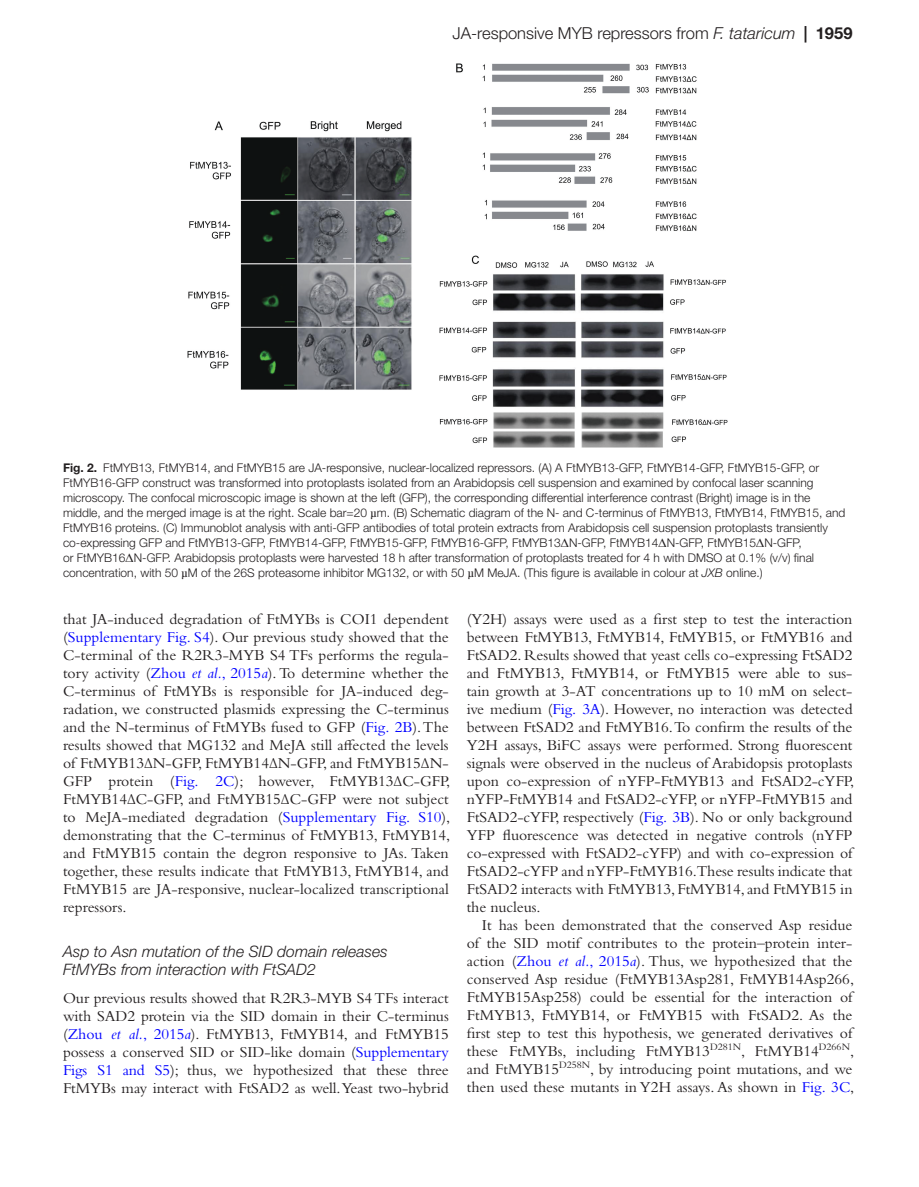
<style>
.page{position:relative;width:919px;height:1187px;background:#fff}
.page>*{position:absolute;margin:0;border:0;box-sizing:border-box;transform-origin:0 0}
.t1{font:300 16.5px "Helvetica Neue LT Std";color:#231f20}
.t2{font:15.75px/18px "Bembo Std";letter-spacing:-.005em;color:#231f20;text-align:justify}
.t3{font:italic 300 15.75px/18px "Helvetica Neue LT Std";color:#231f20}
.t4{font:300 12px/15px "Helvetica Neue LT Std";color:#231f20}
.s1{font-style:italic}
.s2{font-weight:700}
.s3{font-family:"Gandhari Unicode";font-weight:400}
.s4{color:#00f}
.s5{font-style:italic;color:#00f}
</style>
<div class="page">
<img style="left:188px;top:63px;width:540px;height:385px">
<p class="t1" style="left:452px;top:23px;width:401px">JA-responsive MYB repressors from <span class="s1">F. tataricum</span> <span class="s2">| 1959</span></p>
<p class="t4" style="left:63px;top:460px;width:783px"><span class="s2">Fig. 2.</span> FtMYB13, FtMYB14, and FtMYB15 are JA-responsive, nuclear-localized repressors. (A) A FtMYB13-GFP, FtMYB14-GFP, FtMYB15-GFP, or FtMYB16-GFP construct was transformed into protoplasts isolated from an Arabidopsis cell suspension and examined by confocal laser scanning microscopy. The confocal microscopic image is shown at the left (GFP), the corresponding differential interference contrast (Bright) image is in the middle, and the merged image is at the right. Scale bar=20 <span class="s3">µ</span>m. (B) Schematic diagram of the N- and C-terminus of FtMYB13, FtMYB14, FtMYB15, and FtMYB16 proteins. (C) Immunoblot analysis with anti-GFP antibodies of total protein extracts from Arabidopsis cell suspension protoplasts transiently co-expressing GFP and FtMYB13-GFP, FtMYB14-GFP, FtMYB15-GFP, FtMYB16-GFP, FtMYB13<span class="s3">Δ</span>N-GFP, FtMYB14<span class="s3">Δ</span>N-GFP, FtMYB15<span class="s3">Δ</span>N-GFP,<br>or FtMYB16<span class="s3">Δ</span>N-GFP. Arabidopsis protoplasts were harvested 18 h after transformation of protoplasts treated for 4 h with DMSO at 0.1% (v/v) final concentration, with 50 <span class="s3">µ</span>M of the 26S proteasome inhibitor MG132, or with 50 <span class="s3">µ</span>M MeJA. (This figure is available in colour at <span class="s1">JXB</span> online.)</p>
<p class="t2" style="left:63px;top:609px;width:389px">that JA-induced degradation of FtMYBs is COI1 dependent (<span class="s4">Supplementary Fig. S4</span>). Our previous study showed that the C-terminal of the R2R3-MYB S4 TFs performs the regula&shy;tory activity (<span class="s4">Zhou</span> <span class="s5">et al.</span><span class="s4">, 2015</span><span class="s5">a</span>). To determine whether the C-terminus of FtMYBs is responsible for JA-induced deg&shy;radation, we constructed plasmids expressing the C-terminus and the N-terminus of FtMYBs fused to GFP (<span class="s4">Fig. 2B</span>). The results showed that MG132 and MeJA still affected the levels of FtMYB13ΔN-GFP, FtMYB14ΔN-GFP, and FtMYB15ΔN-GFP protein (<span class="s4">Fig. 2C</span>); however, FtMYB13ΔC-GFP, FtMYB14ΔC-GFP, and FtMYB15ΔC-GFP were not subject to MeJA-mediated degradation (<span class="s4">Supplementary Fig. S10</span>), demonstrating that the C-terminus of FtMYB13, FtMYB14, and FtMYB15 contain the degron responsive to JAs. Taken together, these results indicate that FtMYB13, FtMYB14, and FtMYB15 are JA-responsive, nuclear-localized transcriptional repressors.</p>
<p class="t3" style="left:63px;top:941px;width:326px">Asp to Asn mutation of the SID domain releases<br>FtMYBs from interaction with FtSAD2</p>
<p class="t2" style="left:63px;top:989px;width:387px">Our previous results showed that R2R3-MYB S4 TFs interact with SAD2 protein via the SID domain in their C-terminus (<span class="s4">Zhou</span> <span class="s5">et al.</span><span class="s4">, 2015</span><span class="s5">a</span>). FtMYB13, FtMYB14, and FtMYB15 possess a conserved SID or SID-like domain (<span class="s4">Supplementary Figs S1 and S5</span>); thus, we hypothesized that these three FtMYBs may interact with FtSAD2 as well. Yeast two-hybrid</p>
<p class="t2" style="left:466px;top:609px;width:389px">(Y2H) assays were used as a first step to test the interaction between FtMYB13, FtMYB14, FtMYB15, or FtMYB16 and FtSAD2. Results showed that yeast cells co-expressing FtSAD2 and FtMYB13, FtMYB14, or FtMYB15 were able to sus&shy;tain growth at 3-AT concentrations up to 10 mM on select&shy;ive medium (<span class="s4">Fig. 3A</span>). However, no interaction was detected between FtSAD2 and FtMYB16. To confirm the results of the Y2H assays, BiFC assays were performed. Strong fluorescent signals were observed in the nucleus of Arabidopsis protoplasts upon co-expression of nYFP-FtMYB13 and FtSAD2-cYFP, nYFP-FtMYB14 and FtSAD2-cYFP, or nYFP-FtMYB15 and FtSAD2-cYFP, respectively (<span class="s4">Fig. 3B</span>). No or only background YFP fluorescence was detected in negative controls (nYFP co-expressed with FtSAD2-cYFP) and with co-expression of FtSAD2-cYFP and nYFP-FtMYB16.These results indicate that FtSAD2 interacts with FtMYB13, FtMYB14, and FtMYB15 in the nucleus.</p>
<p class="t2" style="left:466px;top:915px;width:389px;text-indent:15px">It has been demonstrated that the conserved Asp residue of the SID motif contributes to the protein–protein inter&shy;action (<span class="s4">Zhou</span> <span class="s5">et al.</span><span class="s4">, 2015</span><span class="s5">a</span>). Thus, we hypothesized that the conserved Asp residue (FtMYB13Asp281, FtMYB14Asp266, FtMYB15Asp258) could be essential for the interaction of FtMYB13, FtMYB14, or FtMYB15 with FtSAD2. As the first step to test this hypothesis, we generated derivatives of these FtMYBs, including FtMYB13<sup>D281N</sup>, FtMYB14<sup>D266N</sup>, and FtMYB15<sup>D258N</sup>, by introducing point mutations, and we then used these mutants in Y2H assays. As shown in <span class="s4">Fig. 3C</span>,</p>
</div>
